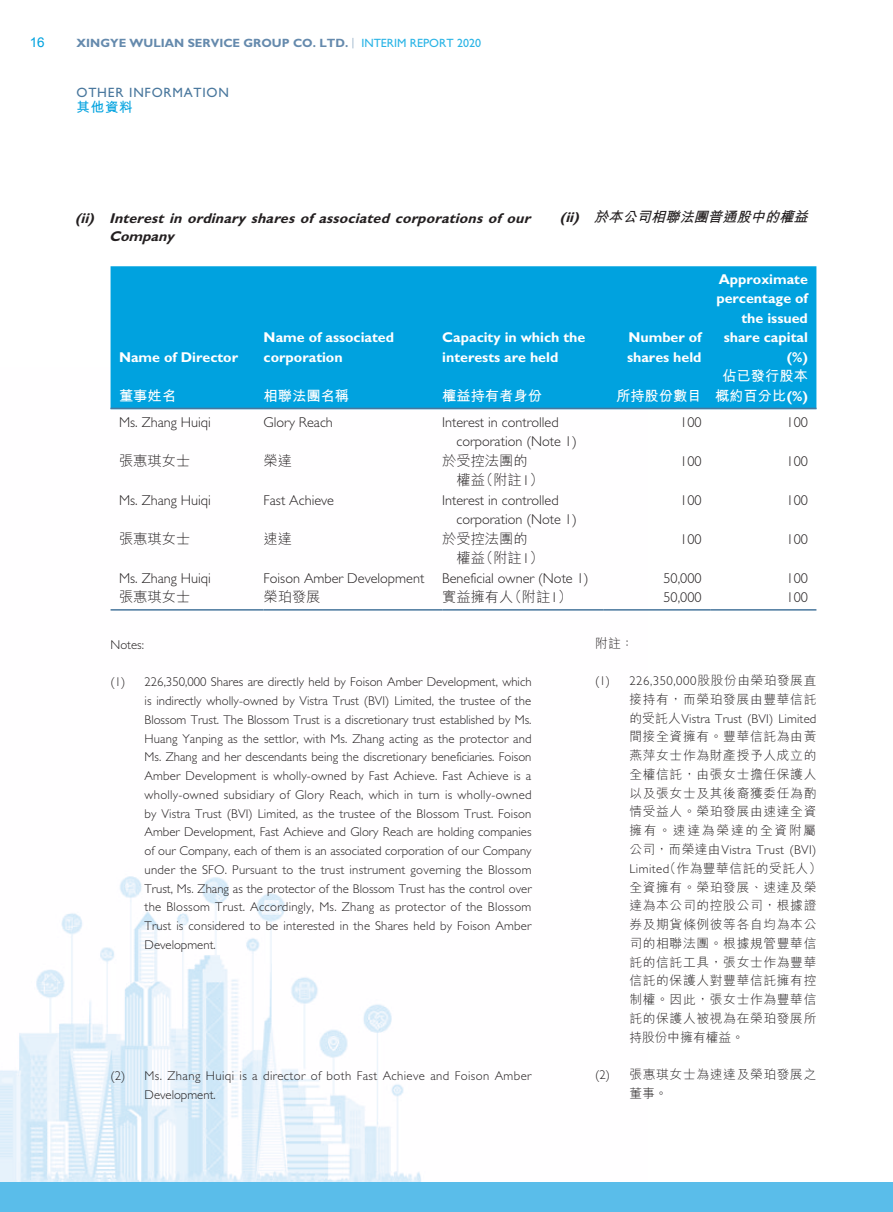
<style>
.page{position:relative;width:893px;height:1212px;background:#fff}
.page>*{position:absolute;margin:0;border:0;box-sizing:border-box;transform-origin:0 0}
.t1{font:300 14.25px/19.5px "Gill Sans Std";color:#231f20}
.t2{font:700 14.25px/19.5px "Gill Sans Std";color:#fff}
.t3{font:italic 700 14.25px/18.8px "Gill Sans Std";color:#231f20}
.t4{font:300 14.25px/19.5px "M Hei HK";color:#231f20}
.t5{font:700 14.25px/19.5px "M Hei HK";color:#fff;text-align:center}
.t6{font:italic 700 14.25px "M Hei HK";color:#231f20}
.t7{font:13.5px "Gill Sans Std";letter-spacing:.055em;color:#49779d}
.t8{font:700 13.5px "M Hei HK";color:#00a2df}
.t9{font:13.5px "Arial";color:#00a2df}
.t10{font:300 12.75px/18.8px "Gill Sans Std";letter-spacing:.015em;color:#231f20;text-align:justify}
.t11{font:300 12.75px/18.8px "M Hei HK";letter-spacing:.05em;color:#231f20}
.t12{font:300 12.75px "Gill Sans Std";letter-spacing:.04em;color:#231f20}
.t13{font:700 12px "Gill Sans Std";color:#658aad}
.s1{font-family:"Akkurat Light Pro";font-weight:400}
.s2{font-weight:400;color:#2ab4e6}
.s3{font-family:"Gill Sans Std"}
.s4{font-family:"M Hei HK"}
</style>
<div class="page">
<img style="left:0;top:368px;width:648px;height:814px">
<div style="left:0;top:1182px;width:893px;height:30px;background:#5abdea"></div>
<div style="left:111px;top:266px;width:705px;height:142px;background:#00a2df"></div>
<hr style="left:111px;top:408px;width:153px;height:1px;background:#49779d">
<hr style="left:264px;top:408px;width:178px;height:1px;background:#49779d">
<hr style="left:442px;top:408px;width:162px;height:1px;background:#49779d">
<hr style="left:604px;top:408px;width:106px;height:1px;background:#49779d">
<hr style="left:710px;top:408px;width:106px;height:1px;background:#49779d">
<hr style="left:111px;top:609px;width:153px;height:2px;background:#49779d">
<hr style="left:264px;top:609px;width:178px;height:2px;background:#49779d">
<hr style="left:442px;top:609px;width:162px;height:2px;background:#49779d">
<hr style="left:604px;top:609px;width:106px;height:2px;background:#49779d">
<hr style="left:710px;top:609px;width:106px;height:2px;background:#49779d">
<p class="t9" style="left:30px;top:34px;width:17px">16</p>
<p class="t13" style="left:77px;top:35px;width:406px">XINGYE WULIAN SERVICE GROUP CO. LTD. <span class="s1">|</span> <span class="s2">INTERIM REPORT 2020</span></p>
<p class="t7" style="left:77px;top:85px;width:154px">OTHER INFORMATION</p>
<p class="t8" style="left:77px;top:97px;width:58px">其他資料</p>
<p class="t3" style="left:109px;top:208px;width:427px;text-indent:-34px">(ii) Interest in ordinary shares of associated corporations of our<br>Company</p>
<p class="t6" style="left:560px;top:207px;width:254px"><span class="s3">(ii)</span> 於本公司相聯法團普通股中的權益</p>
<p class="t2" style="left:119px;top:347px;width:121px">Name of Director</p>
<p class="t2" style="left:264px;top:328px;width:132px">Name of associated corporation</p>
<p class="t2" style="left:442px;top:328px;width:145px">Capacity in which the interests are held</p>
<p class="t2" style="left:627px;top:328px;width:76px">Number of shares held</p>
<p class="t5" style="left:119px;top:385px;width:58px">董事姓名</p>
<p class="t5" style="left:264px;top:385px;width:87px">相聯法團名稱</p>
<p class="t5" style="left:442px;top:385px;width:101px">權益持有者身份</p>
<p class="t5" style="left:616px;top:385px;width:87px">所持股份數目</p>
<p class="t2" style="left:716px;top:269px;width:93px;text-align:right">Approximate percentage of the issued share capital (%)</p>
<p class="t5" style="left:715px;top:365px;width:94px">佔已發行股本概約百分比<span class="s3">(%)</span></p>
<p class="t1" style="left:119px;top:412px;width:93px">Ms. Zhang Huiqi</p>
<p class="t1" style="left:264px;top:412px;width:71px">Glory Reach</p>
<p class="t1" style="left:456px;top:412px;width:122px;text-indent:-14px">Interest in controlled corporation (Note 1)</p>
<p class="t1" style="left:680px;top:412px;width:23px">100</p>
<p class="t1" style="left:786px;top:412px;width:23px">100</p>
<p class="t4" style="left:119px;top:451px;width:73px">張惠琪女士</p>
<p class="t4" style="left:264px;top:451px;width:30px">榮達</p>
<p class="t4" style="left:456px;top:451px;width:89px;text-indent:-14px">於受控法團的權益（附註<span class="s3">1</span>）</p>
<p class="t1" style="left:680px;top:451px;width:23px">100</p>
<p class="t1" style="left:786px;top:451px;width:23px">100</p>
<p class="t1" style="left:119px;top:490px;width:93px">Ms. Zhang Huiqi</p>
<p class="t1" style="left:264px;top:490px;width:72px">Fast Achieve</p>
<p class="t1" style="left:456px;top:490px;width:122px;text-indent:-14px">Interest in controlled corporation (Note 1)</p>
<p class="t1" style="left:680px;top:490px;width:23px">100</p>
<p class="t1" style="left:786px;top:490px;width:23px">100</p>
<p class="t4" style="left:119px;top:529px;width:73px">張惠琪女士</p>
<p class="t4" style="left:264px;top:529px;width:30px">速達</p>
<p class="t4" style="left:456px;top:529px;width:89px;text-indent:-14px">於受控法團的權益（附註<span class="s3">1</span>）</p>
<p class="t1" style="left:680px;top:529px;width:23px">100</p>
<p class="t1" style="left:786px;top:529px;width:23px">100</p>
<p class="t1" style="left:119px;top:568px;width:93px">Ms. Zhang Huiqi</p>
<p class="t1" style="left:264px;top:568px;width:162px">Foison Amber Development</p>
<p class="t1" style="left:442px;top:568px;width:148px">Beneficial owner (Note 1)</p>
<p class="t1" style="left:663px;top:568px;width:40px">50,000</p>
<p class="t1" style="left:786px;top:568px;width:23px">100</p>
<p class="t4" style="left:119px;top:587px;width:73px">張惠琪女士</p>
<p class="t4" style="left:264px;top:587px;width:58px">榮珀發展</p>
<p class="t4" style="left:442px;top:587px;width:131px">實益擁有人（附註<span class="s3">1</span>）</p>
<p class="t1" style="left:663px;top:588px;width:40px">50,000</p>
<p class="t1" style="left:786px;top:588px;width:23px">100</p>
<p class="t10" style="left:111px;top:635px;width:35px">Notes:</p>
<p class="t10" style="left:145px;top:673px;width:389px;text-indent:-34px">(1) 226,350,000 Shares are directly held by Foison Amber Development, which is indirectly wholly-owned by Vistra Trust (BVI) Limited, the trustee of the Blossom Trust. The Blossom Trust is a discretionary trust established by Ms.<br>Huang Yanping as the settlor, with Ms. Zhang acting as the protector and Ms. Zhang and her descendants being the discretionary beneficiaries. Foison Amber Development is wholly-owned by Fast Achieve. Fast Achieve is a wholly-owned subsidiary of Glory Reach, which in turn is wholly-owned by Vistra Trust (BVI) Limited, as the trustee of the Blossom Trust. Foison Amber Development, Fast Achieve and Glory Reach are holding companies of our Company, each of them is an associated corporation of our Company under the SFO. Pursuant to the trust instrument governing the Blossom Trust, Ms. Zhang as the protector of the Blossom Trust has the control over the Blossom Trust. Accordingly, Ms. Zhang as protector of the Blossom Trust is considered to be interested in the Shares held by Foison Amber Development.</p>
<p class="t11" style="left:595px;top:633px;width:40px">附註：</p>
<p class="t12" style="left:595px;top:674px;width:223px">(1) 226,350,000<span class="s4">股股份由榮珀發展直</span></p>
<p class="t11" style="left:629px;top:690px;width:189px">接持有，而榮珀發展由豐華信託</p>
<p class="t10" style="left:629px;top:709px;width:189px"><span class="s4">的受託人</span>Vistra Trust (BVI) Limited</p>
<p class="t11" style="left:629px;top:727px;width:189px;text-align:justify">間接全資擁有。豐華信託為由黃燕萍女士作為財產授予人成立的全權信託，由張女士擔任保護人以及張女士及其後裔獲委任為酌情受益人。榮珀發展由速達全資擁有。速達為榮達的全資附屬</p>
<p class="t10" style="left:629px;top:840px;width:189px"><span class="s4">公司，而榮達由</span>Vistra Trust (BVI)</p>
<p class="t11" style="left:629px;top:858px;width:194px"><span class="s3">Limited</span>（作為豐華信託的受託人）全資擁有。榮珀發展、速達及榮達為本公司的控股公司，根據證券及期貨條例彼等各自均為本公司的相聯法團。根據規管豐華信託的信託工具，張女士作為豐華信託的保護人對豐華信託擁有控制權。因此，張女士作為豐華信託的保護人被視為在榮珀發展所持股份中擁有權益。</p>
<p class="t11" style="left:629px;top:1065px;width:189px;text-indent:-34px"><span class="s3">(2)</span> 張惠琪女士為速達及榮珀發展之董事。</p>
<p class="t10" style="left:145px;top:1066px;width:388px;text-indent:-34px">(2) Ms. Zhang Huiqi is a director of both Fast Achieve and Foison Amber<br>Development.</p>
</div>
